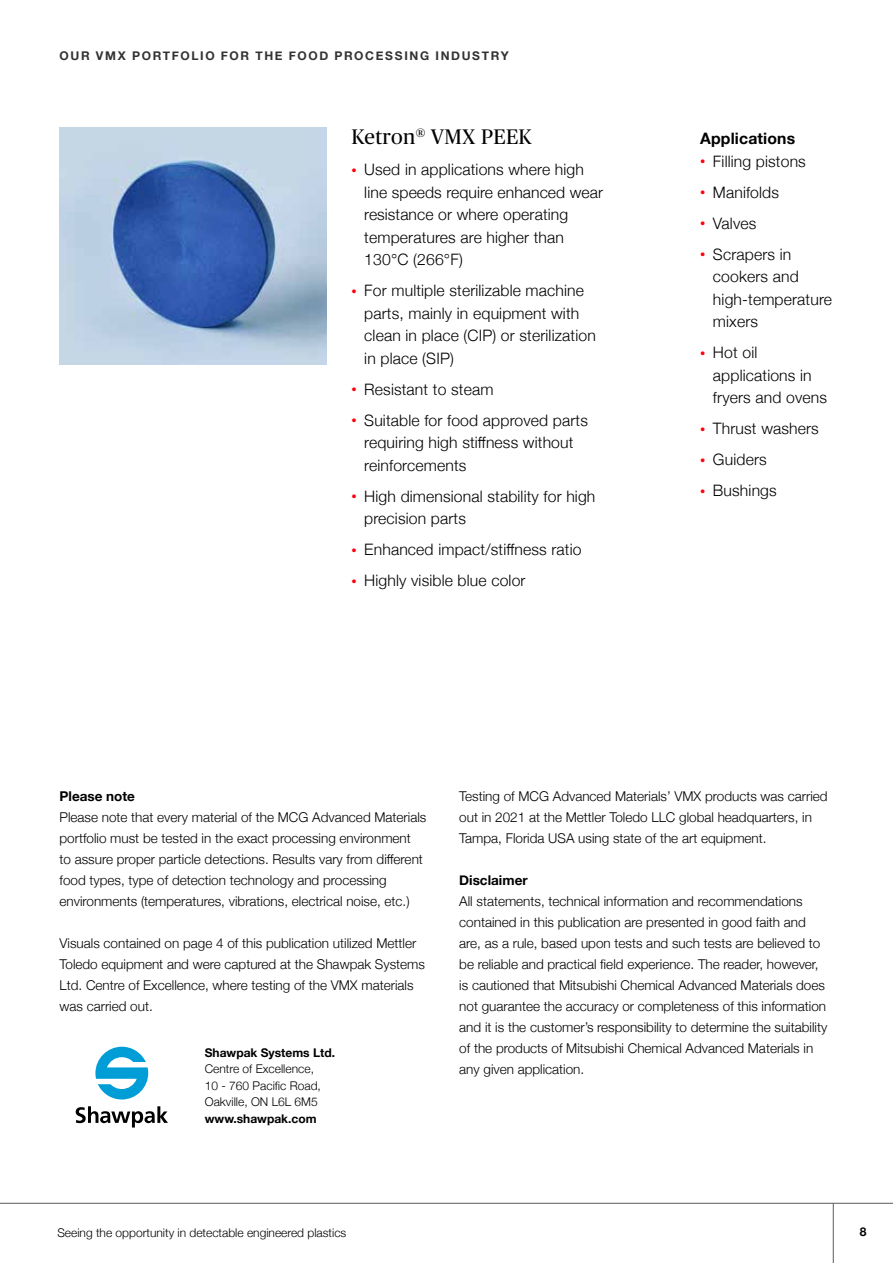
<style>
.page{position:relative;width:893px;height:1263px;background:#fff}
.page>*{position:absolute;margin:0;border:0;box-sizing:border-box;transform-origin:0 0}
.t1{font:21px "Publico";letter-spacing:.02em;color:#000}
.t2{font:300 15.75px/22.5px "Helvetica Neue";letter-spacing:.01em;color:#000}
.t3{font:700 15.75px "Helvetica Neue";letter-spacing:.01em;color:#000}
.t4{font:300 13.5px/21px "Helvetica Neue";color:#000}
.t5{font:700 13.5px "Helvetica Neue";color:#000}
.t6{font:300 12px/16.5px "Helvetica Neue";color:#000}
.t7{font:700 12px "Helvetica Neue";letter-spacing:.135em;color:#323232}
.t8{font:700 12px "Helvetica Neue";color:#000}
.s1{font-size:10.5px;color:#ff000f}
</style>
<div class="page">
<hr style="left:0;top:1203px;width:893px;height:1px;background:#5a5a5a">
<hr style="left:833px;top:1203px;width:1px;height:60px;background:#5a5a5a">
<img style="left:60px;top:128px;width:266px;height:237px">
<svg style="left:76px;top:1106px;width:92px;height:21px"></svg>
<svg style="left:95px;top:1047px;width:53px;height:52px"></svg>
<p class="t7" style="left:60px;top:46px;width:451px">OUR VMX PORTFOLIO FOR THE FOOD PROCESSING INDUSTRY</p>
<h1 class="t1" style="left:351px;top:125px;width:182px">Ketron<sup>®</sup> VMX PEEK</h1>
<p class="t2" style="left:364px;top:157px;width:240px;text-indent:-13px"><span class="s1">•</span> Used in applications where high line speeds require enhanced wear resistance or where operating temperatures are higher than<br>130°C (266°F)</p>
<p class="t2" style="left:364px;top:278px;width:233px;text-indent:-13px"><span class="s1">•</span> For multiple sterilizable machine parts, mainly in equipment with clean in place (CIP) or sterilization in place (SIP)</p>
<p class="t2" style="left:351px;top:377px;width:144px"><span class="s1">•</span> Resistant to steam</p>
<p class="t2" style="left:364px;top:408px;width:225px;text-indent:-13px"><span class="s1">•</span> Suitable for food approved parts requiring high stiffness without reinforcements</p>
<p class="t2" style="left:364px;top:484px;width:233px;text-indent:-13px"><span class="s1">•</span> High dimensional stability for high precision parts</p>
<p class="t2" style="left:351px;top:537px;width:231px"><span class="s1">•</span> Enhanced impact/stiffness ratio</p>
<p class="t2" style="left:351px;top:568px;width:176px"><span class="s1">•</span> Highly visible blue color</p>
<p class="t3" style="left:700px;top:126px;width:97px">Applications</p>
<p class="t2" style="left:700px;top:149px;width:107px"><span class="s1">•</span> Filling pistons</p>
<p class="t2" style="left:700px;top:180px;width:80px"><span class="s1">•</span> Manifolds</p>
<p class="t2" style="left:700px;top:211px;width:58px"><span class="s1">•</span> Valves</p>
<p class="t2" style="left:713px;top:242px;width:121px;text-indent:-13px"><span class="s1">•</span> Scrapers in cookers and high-temperature mixers</p>
<p class="t2" style="left:713px;top:340px;width:116px;text-indent:-13px"><span class="s1">•</span> Hot oil applications in fryers and ovens</p>
<p class="t2" style="left:700px;top:416px;width:120px"><span class="s1">•</span> Thrust washers</p>
<p class="t2" style="left:700px;top:447px;width:68px"><span class="s1">•</span> Guiders</p>
<p class="t2" style="left:700px;top:478px;width:78px"><span class="s1">•</span> Bushings</p>
<p class="t5" style="left:60px;top:785px;width:77px">Please note</p>
<p class="t4" style="left:60px;top:805px;width:368px">Please note that every material of the MCG Advanced Materials portfolio must be tested in the exact processing environment<br>to assure proper particle detections. Results vary from different food types, type of detection technology and processing environments (temperatures, vibrations, electrical noise, etc.)</p>
<p class="t4" style="left:60px;top:932px;width:367px">Visuals contained on page 4 of this publication utilized Mettler Toledo equipment and were captured at the Shawpak Systems Ltd. Centre of Excellence, where testing of the VMX materials was carried out.</p>
<p class="t8" style="left:205px;top:1043px;width:132px">Shawpak Systems Ltd.</p>
<p class="t6" style="left:205px;top:1060px;width:118px">Centre of Excellence,<br>10 - 760 Pacific Road,<br>Oakville, ON L6L 6M5</p>
<p class="t8" style="left:205px;top:1109px;width:113px">www.shawpak.com</p>
<p class="t4" style="left:459px;top:784px;width:370px">Testing of MCG Advanced Materials’ VMX products was carried out in 2021 at the Mettler Toledo LLC global headquarters, in<br>Tampa, Florida USA using state of the art equipment.</p>
<p class="t5" style="left:459px;top:869px;width:70px">Disclaimer</p>
<p class="t4" style="left:459px;top:889px;width:370px">All statements, technical information and recommendations contained in this publication are presented in good faith and are, as a rule, based upon tests and such tests are believed to be reliable and practical field experience. The reader, however, is cautioned that Mitsubishi Chemical Advanced Materials does not guarantee the accuracy or completeness of this information and it is the customer’s responsibility to determine the suitability of the products of Mitsubishi Chemical Advanced Materials in any given application.</p>
<p class="t6" style="left:57px;top:1223px;width:290px">Seeing the opportunity in detectable engineered plastics</p>
<p class="t8" style="left:860px;top:1223px;width:8px">8</p>
</div>
